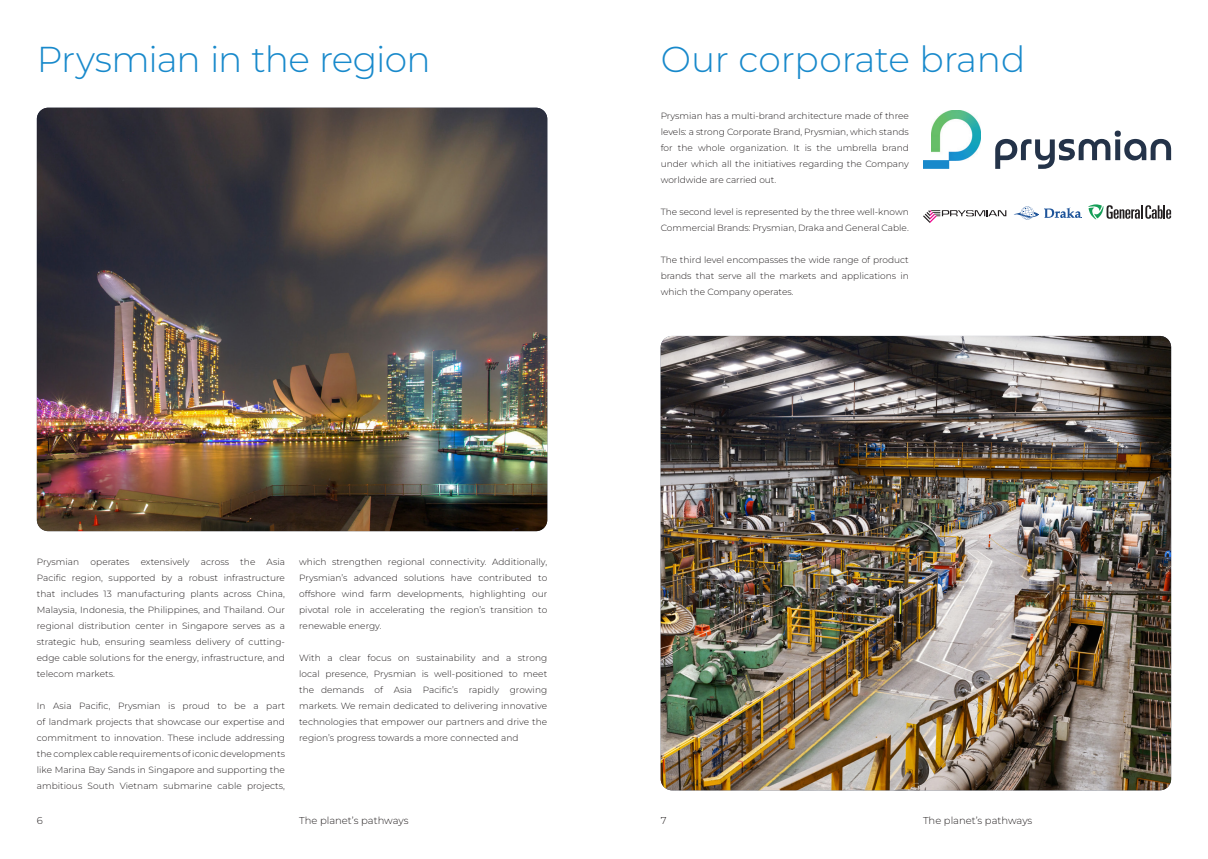
<style>
.page{position:relative;width:1208px;height:859px;background:#fff}
.page>*{position:absolute;margin:0;border:0;box-sizing:border-box;transform-origin:0 0}
.t1{font:300 36px "Montserrat";letter-spacing:-.02em;color:#1889cb}
.t2{font:300 10px "Montserrat";color:#231f20}
.t3{font:300 9px/16px "Montserrat";color:#231f20;text-align:justify}
</style>
<div class="page">
<img style="left:37px;top:108px;width:510px;height:423px">
<img style="left:660px;top:336px;width:511px;height:454px">
<svg style="left:995px;top:131px;width:176px;height:38px"></svg>
<img style="left:931px;top:111px;width:50px;height:49px">
<div style="left:923px;top:160px;width:26px;height:9px;background:#1889cb"></div>
<svg style="left:923px;top:210px;width:83px;height:13px"></svg>
<svg style="left:1088px;top:204px;width:83px;height:15px"></svg>
<svg style="left:1014px;top:206px;width:24px;height:14px"></svg>
<svg style="left:1044px;top:208px;width:37px;height:10px"></svg>
<p class="t1" style="left:37px;top:35px;width:395px">Prysmian in the region</p>
<p class="t1" style="left:660px;top:35px;width:366px">Our corporate brand</p>
<p class="t3" style="left:37px;top:553px;width:44px">Prysmian</p>
<p class="t3" style="left:91px;top:553px;width:40px">operates</p>
<p class="t3" style="left:141px;top:553px;width:50px">extensively</p>
<p class="t3" style="left:201px;top:553px;width:30px">across</p>
<p class="t3" style="left:240px;top:553px;width:17px">the</p>
<p class="t3" style="left:37px;top:553px;width:250px;text-indent:230px">Asia Pacific region, supported by a robust infrastructure that includes 13 manufacturing plants across China, Malaysia, Indonesia, the Philippines, and Thailand. Our regional distribution center in Singapore serves as a strategic hub, ensuring seamless delivery of cutting&shy;edge cable solutions for the energy, infrastructure, and telecom markets.</p>
<p class="t3" style="left:37px;top:697px;width:250px">In Asia Pacific, Prysmian is proud to be a part of landmark projects that showcase our expertise and commitment to innovation. These include addressing the complex cable requirements of iconic developments like Marina Bay Sands in Singapore and supporting the ambitious South Vietnam submarine cable projects,</p>
<p class="t3" style="left:299px;top:553px;width:250px">which strengthen regional connectivity. Additionally, Prysmian’s advanced solutions have contributed to offshore wind farm developments, highlighting our pivotal role in accelerating the region’s transition to renewable energy.</p>
<p class="t3" style="left:299px;top:649px;width:250px">With a clear focus on sustainability and a strong local presence, Prysmian is well-positioned to meet the demands of Asia Pacific’s rapidly growing markets. We remain dedicated to delivering innovative technologies that empower our partners and drive the region’s progress towards a more connected and</p>
<p class="t3" style="left:660px;top:107px;width:250px">Prysmian has a multi-brand architecture made of three levels: a strong Corporate Brand, Prysmian, which stands for the whole organization. It is the umbrella brand under which all the initiatives regarding the Company worldwide are carried out.</p>
<p class="t3" style="left:660px;top:203px;width:250px">The second level is represented by the three well-known<br>Commercial Brands: Prysmian, Draka and General Cable.</p>
<p class="t3" style="left:660px;top:251px;width:250px">The third level encompasses the wide range of product brands that serve all the markets and applications in which the Company operates.</p>
<p class="t2" style="left:37px;top:814px;width:8px">6</p>
<p class="t2" style="left:299px;top:814px;width:111px">The planet’s pathways</p>
<p class="t2" style="left:660px;top:814px;width:7px">7</p>
<p class="t2" style="left:923px;top:814px;width:111px">The planet’s pathways</p>
</div>
